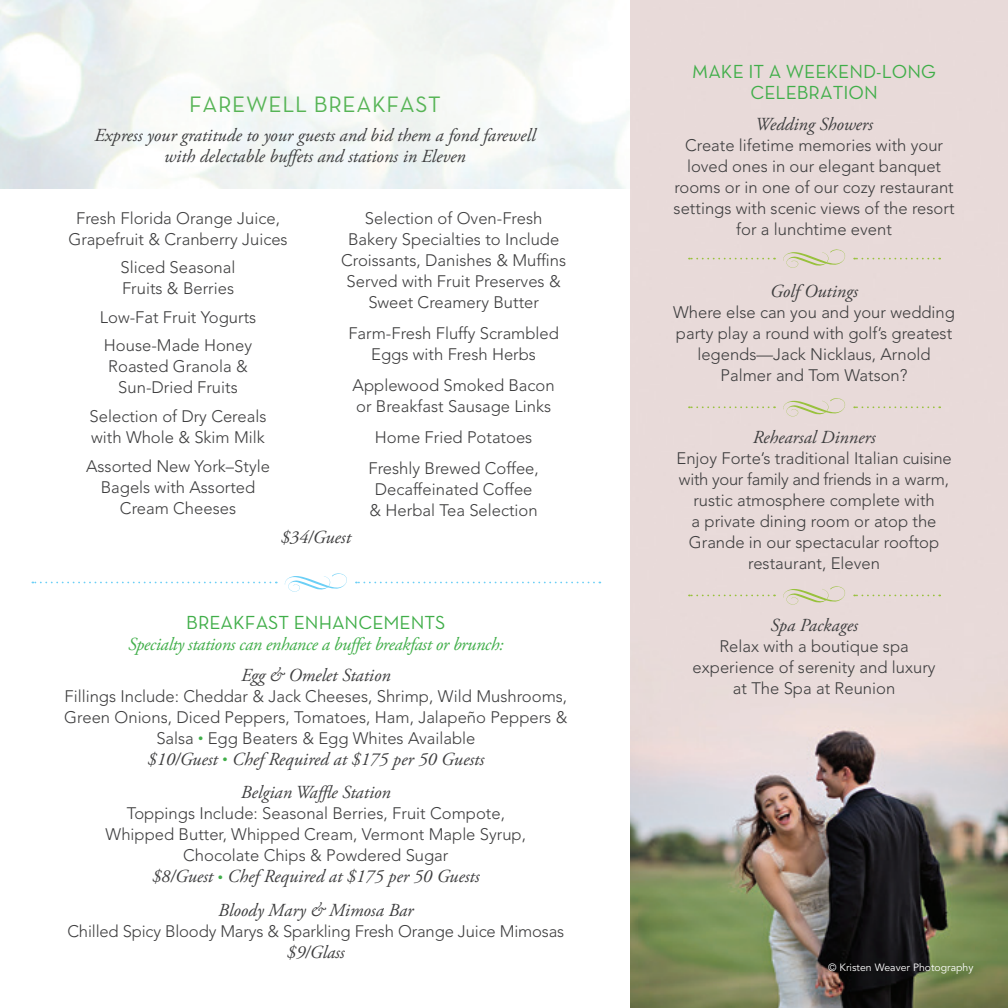
<style>
.page{position:relative;width:1008px;height:1008px;background:#fff}
.page>*{position:absolute;margin:0;border:0;box-sizing:border-box;transform-origin:0 0}
.t1{font:22.75px "Neutra Text";letter-spacing:.03em;color:#56b455}
.t2{font:19.25px/21px "Neutra Text Book Alt";color:#40ae49;text-align:center}
.t3{font:19.25px "Neutra Text";color:#40ae49}
.t4{font:italic 18.38px/21px "Adobe Garamond Pro";color:#3e3e3f;text-align:center}
.t5{font:italic 18.38px "Adobe Garamond Pro";letter-spacing:-.02em;color:#40ae49}
.t6{font:300 16.62px/21px "Avenir";color:#3e3e3f;text-align:center}
.t7{font:10.5px "Avenir";color:#fff}
.s1{font-size:10.5px;color:#40ae49}
.s2{font-family:"Avenir";font-weight:300;font-style:normal;font-size:10.5px;color:#40ae49}
</style>
<div class="page">
<img style="left:630px;top:0;width:378px;height:1008px">
<svg style="left:783px;top:248px;width:65px;height:21px"></svg>
<svg style="left:689px;top:258px;width:86px;height:1px"></svg>
<svg style="left:854px;top:258px;width:86px;height:1px"></svg>
<svg style="left:783px;top:397px;width:65px;height:21px"></svg>
<svg style="left:689px;top:406px;width:86px;height:2px"></svg>
<svg style="left:854px;top:406px;width:86px;height:2px"></svg>
<svg style="left:783px;top:585px;width:65px;height:21px"></svg>
<svg style="left:689px;top:595px;width:86px;height:1px"></svg>
<svg style="left:854px;top:595px;width:86px;height:1px"></svg>
<svg style="left:285px;top:573px;width:62px;height:19px"></svg>
<svg style="left:32px;top:582px;width:245px;height:1px"></svg>
<svg style="left:356px;top:582px;width:244px;height:1px"></svg>
<p class="t1" style="left:189px;top:90px;width:253px">FAREWELL BREAKFAST</p>
<p class="t4" style="left:94px;top:125px;width:443px">Express your gratitude to your guests and bid them a fond farewell with delectable buffets and stations in Eleven</p>
<p class="t6" style="left:68px;top:208px;width:221px">Fresh Florida Orange Juice,<br>Grapefruit &amp; Cranberry Juices</p>
<p class="t6" style="left:121px;top:257px;width:116px;text-align:left">Sliced Seasonal<br>Fruits &amp; Berries</p>
<p class="t6" style="left:100px;top:307px;width:158px">Low-Fat Fruit Yogurts</p>
<p class="t6" style="left:104px;top:335px;width:150px">House-Made Honey<br>Roasted Granola &amp;<br>Sun-Dried Fruits</p>
<p class="t6" style="left:90px;top:406px;width:178px;text-align:left">Selection of Dry Cereals with Whole &amp; Skim Milk</p>
<p class="t6" style="left:86px;top:455px;width:185px">Assorted New York–Style<br>Bagels with Assorted<br>Cream Cheeses</p>
<p class="t6" style="left:341px;top:208px;width:227px">Selection of Oven-Fresh<br>Bakery Specialties to Include<br>Croissants, Danishes &amp; Muffins<br>Served with Fruit Preserves &amp;<br>Sweet Creamery Butter</p>
<p class="t6" style="left:348px;top:323px;width:212px">Farm-Fresh Fluffy Scrambled<br>Eggs with Fresh Herbs</p>
<p class="t6" style="left:353px;top:375px;width:204px;text-align:left">Applewood Smoked Bacon or Breakfast Sausage Links</p>
<p class="t6" style="left:375px;top:427px;width:159px">Home Fried Potatoes</p>
<p class="t6" style="left:368px;top:458px;width:172px">Freshly Brewed Coffee,<br>Decaffeinated Coffee &amp; Herbal Tea Selection</p>
<p class="t4" style="left:281px;top:527px;width:72px">$34/Guest</p>
<p class="t3" style="left:186px;top:611px;width:261px">BREAKFAST ENHANCEMENTS</p>
<p class="t5" style="left:128px;top:633px;width:377px">Specialty stations can enhance a buffet breakfast or brunch:</p>
<p class="t4" style="left:241px;top:665px;width:151px">Egg &amp; Omelet Station</p>
<p class="t6" style="left:64px;top:686px;width:505px">Fillings Include: Cheddar &amp; Jack Cheeses, Shrimp, Wild Mushrooms,<br>Green Onions, Diced Peppers, Tomatoes, Ham, Jalapeño Peppers &amp;<br>Salsa <span class="s1">•</span> Egg Beaters &amp; Egg Whites Available</p>
<p class="t4" style="left:148px;top:749px;width:338px">$10/Guest <span class="s2">•</span> Chef Required at $175 per 50 Guests</p>
<p class="t4" style="left:241px;top:783px;width:151px">Belgian Waffle Station</p>
<p class="t6" style="left:106px;top:803px;width:422px">Toppings Include: Seasonal Berries, Fruit Compote,<br>Whipped Butter, Whipped Cream, Vermont Maple Syrup,<br>Chocolate Chips &amp; Powdered Sugar</p>
<p class="t4" style="left:152px;top:867px;width:329px">$8/Guest <span class="s2">•</span> Chef Required at $175 per 50 Guests</p>
<p class="t4" style="left:218px;top:900px;width:197px">Bloody Mary &amp; Mimosa Bar</p>
<p class="t6" style="left:67px;top:921px;width:498px">Chilled Spicy Bloody Marys &amp; Sparkling Fresh Orange Juice Mimosas</p>
<p class="t4" style="left:287px;top:942px;width:59px">$9/Glass</p>
<p class="t2" style="left:692px;top:60px;width:245px">MAKE IT A WEEKEND-LONG<br>CELEBRATION</p>
<p class="t4" style="left:755px;top:114px;width:119px">Wedding Showers</p>
<p class="t6" style="left:674px;top:135px;width:282px">Create lifetime memories with your loved ones in our elegant banquet rooms or in one of our cozy restaurant settings with scenic views of the resort for a lunchtime event</p>
<p class="t4" style="left:770px;top:281px;width:89px">Golf Outings</p>
<p class="t6" style="left:673px;top:302px;width:283px">Where else can you and your wedding party play a round with golf’s greatest legends—Jack Nicklaus, Arnold<br>Palmer and Tom Watson?</p>
<p class="t4" style="left:753px;top:427px;width:124px">Rehearsal Dinners</p>
<p class="t6" style="left:677px;top:448px;width:277px">Enjoy Forte’s traditional Italian cuisine with your family and friends in a warm, rustic atmosphere complete with<br>a private dining room or atop the Grande in our spectacular rooftop restaurant, Eleven</p>
<p class="t4" style="left:770px;top:616px;width:89px">Spa Packages</p>
<p class="t6" style="left:693px;top:636px;width:244px">Relax with a boutique spa experience of serenity and luxury at The Spa at Reunion</p>
<p class="t7" style="left:828px;top:961px;width:147px">© Kristen Weaver Photography</p>
</div>
